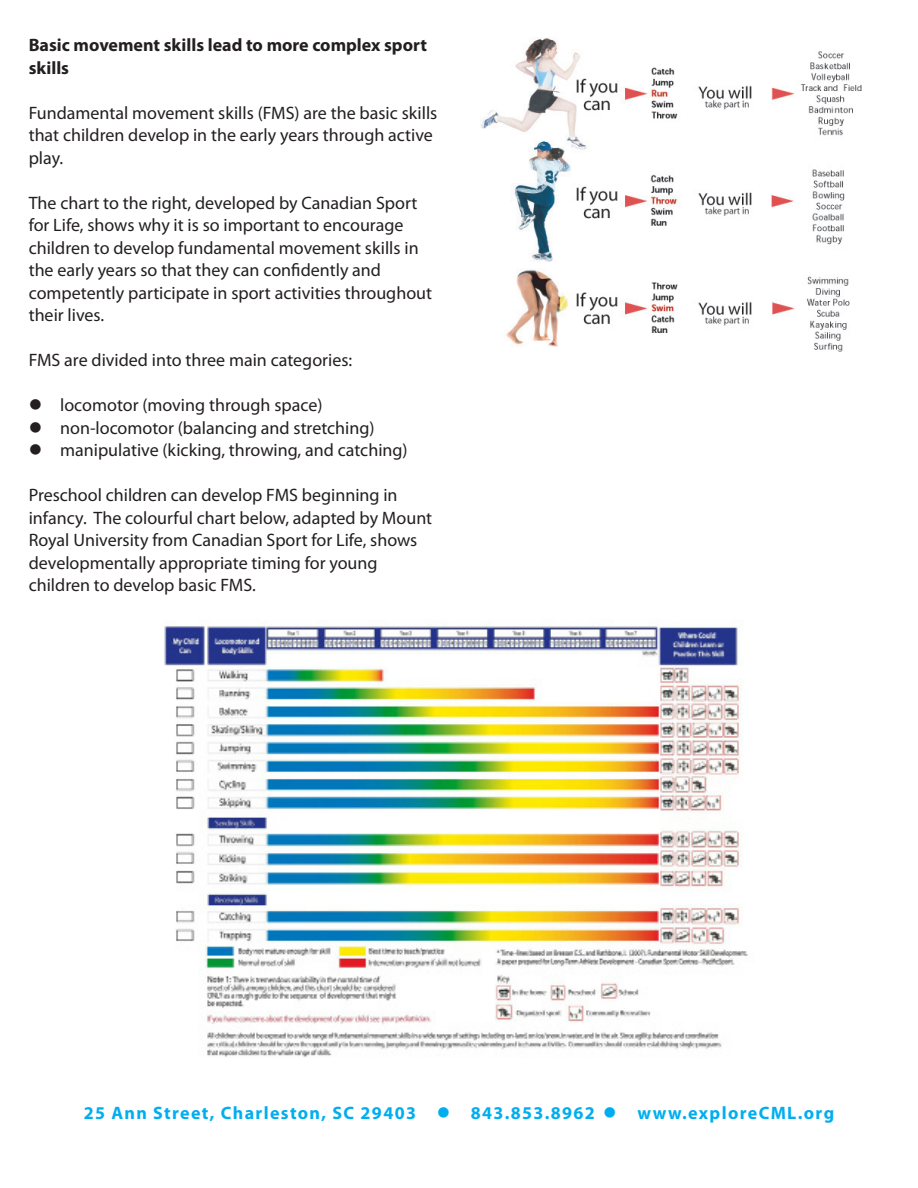
<style>
.page{position:relative;width:918px;height:1188px;background:#fff}
.page>*{position:absolute;margin:0;border:0;box-sizing:border-box;transform-origin:0 0}
.t1{font:18px/22.5px "Myriad Pro";color:#231f20}
.t2{font:700 18px "Myriad Pro";letter-spacing:.075em;color:#00aeef}
.t3{font:700 18px/22.5px "Myriad Pro";color:#231f20}
</style>
<div class="page">
<img style="left:481px;top:38px;width:380px;height:313px">
<img style="left:163px;top:625px;width:585px;height:432px">
<p class="t3" style="left:29px;top:33px;width:400px">Basic movement skills lead to more complex sport skills</p>
<p class="t1" style="left:29px;top:101px;width:410px">Fundamental movement skills (FMS) are the basic skills that children develop in the early years through active play.</p>
<p class="t1" style="left:29px;top:191px;width:390px">The chart to the right, developed by Canadian Sport for Life, shows why it is so important to encourage</p>
<p class="t1" style="left:29px;top:236px;width:391px">children to develop fundamental movement skills in the early years so that they can confidently and</p>
<p class="t1" style="left:29px;top:281px;width:405px">competently participate in sport activities throughout their lives.</p>
<p class="t1" style="left:29px;top:349px;width:325px">FMS are divided into three main categories:</p>
<p class="t1" style="left:29px;top:394px;width:295px">● locomotor (moving through space)</p>
<p class="t1" style="left:29px;top:416px;width:347px">● non-locomotor (balancing and stretching)</p>
<p class="t1" style="left:29px;top:439px;width:381px">● manipulative (kicking, throwing, and catching)</p>
<p class="t1" style="left:29px;top:484px;width:405px">Preschool children can develop FMS beginning in infancy. The colourful chart below, adapted by Mount Royal University from Canadian Sport for Life, shows developmentally appropriate timing for young</p>
<p class="t1" style="left:29px;top:574px;width:229px">children to develop basic FMS.</p>
<p class="t2" style="left:84px;top:1101px;width:752px">25 Ann Street, Charleston, SC 29403 ● 843.853.8962 ● www.exploreCML.org</p>
</div>
